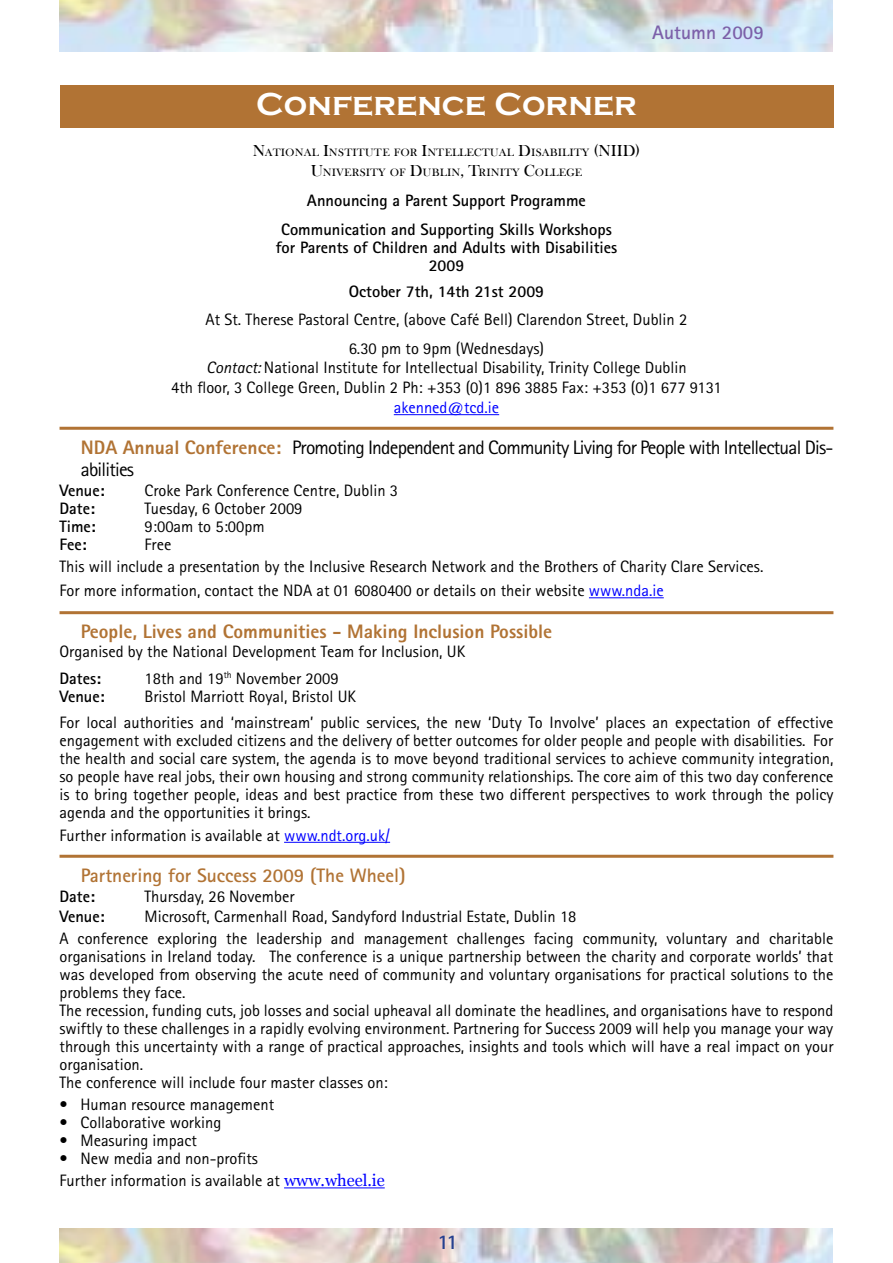
<style>
.page{position:relative;width:893px;height:1263px;background:#fff}
.page>*{position:absolute;margin:0;border:0;box-sizing:border-box;transform-origin:0 0}
.t1{font:700 33px "Copperplate T";color:#fff}
.t2{font:700 21px "Rotis Sans Serif";color:#25408f}
.t3{font:19.5px/21.6px "Rotis Sans Serif";letter-spacing:-.04em;color:#000}
.t4{font:800 19.5px "Rotis Sans Serif";color:#b17334}
.t5{font:700 19.5px "Rotis Sans Serif";color:#b17334}
.t6{font:700 19.5px "Rotis Sans Serif";color:#7c60a9}
.t7{font:16.5px/18px "Rotis Sans Serif";color:#000}
.t8{font:700 16.5px/29.5px "Rotis Sans Serif";color:#000;text-align:center}
.t9{font:16.5px/19.8px "Baskerville Old Fac SCD";color:#000;text-align:center}
.t10{font:16.5px "Rotis Sans Serif";color:#00f}
.s1{font-style:italic}
.s2{font-weight:800;color:#b17334}
.s3{color:#00f}
.s4{font-family:"Georgia";color:#00f}
</style>
<div class="page">
<img style="left:60px;top:0;width:772px;height:52px">
<img style="left:60px;top:1228px;width:772px;height:35px">
<div style="left:60px;top:85px;width:773px;height:43px;background:#b17334"></div>
<hr style="left:394px;top:414px;width:105px;height:1px;background:#00f">
<hr style="left:589px;top:597px;width:75px;height:1px;background:#00f">
<hr style="left:284px;top:842px;width:106px;height:1px;background:#00f">
<hr style="left:284px;top:1187px;width:101px;height:1px;background:#00f">
<hr style="left:60px;top:427px;width:773px;height:3px;background:#b17334">
<hr style="left:60px;top:611px;width:773px;height:3px;background:#b17334">
<hr style="left:60px;top:855px;width:773px;height:3px;background:#b17334">
<p class="t6" style="left:652px;top:20px;width:113px">Autumn 2009</p>
<h1 class="t1" style="left:256px;top:86px;width:382px">Conference Corner</h1>
<p class="t9" style="left:253px;top:141px;width:389px">National Institute for Intellectual Disability (NIID)<br>University of Dublin, Trinity College</p>
<p class="t8" style="left:281px;top:185px;width:332px">Announcing a Parent Support Programme<br>Communication and Supporting Skills Workshops</p>
<p class="t8" style="left:276px;top:238px;width:343px;line-height:18px">for Parents of Children and Adults with Disabilities<br>2009</p>
<p class="t8" style="left:349px;top:276px;width:197px">October 7th, 14th 21st 2009</p>
<p class="t7" style="left:206px;top:305px;width:483px;line-height:28.3px;text-align:center">At St. Therese Pastoral Centre, (above Café Bell) Clarendon Street, Dublin 2<br>6.30 pm to 9pm (Wednesdays)</p>
<p class="t7" style="left:171px;top:358px;width:552px;line-height:19.8px;text-align:center"><span class="s1">Contact:</span> National Institute for Intellectual Disability, Trinity College Dublin<br>4th floor, 3 College Green, Dublin 2 Ph: +353 (0)1 896 3885 Fax: +353 (0)1 677 9131</p>
<p class="t10" style="left:394px;top:398px;width:107px">akenned@tcd.ie</p>
<p class="t3" style="left:81px;top:437px;width:754px"><span class="s2">NDA Annual Conference:</span> Promoting Independent and Community Living for People with Intellectual Dis&shy;abilities</p>
<p class="t8" style="left:60px;top:475px;width:47px">Venue:</p>
<p class="t7" style="left:145px;top:481px;width:255px">Croke Park Conference Centre, Dublin 3</p>
<p class="t8" style="left:60px;top:493px;width:37px">Date:</p>
<p class="t7" style="left:145px;top:499px;width:159px">Tuesday, 6 October 2009</p>
<p class="t8" style="left:60px;top:511px;width:38px">Time:</p>
<p class="t7" style="left:145px;top:517px;width:122px">9:00am to 5:00pm</p>
<p class="t8" style="left:60px;top:529px;width:29px">Fee:</p>
<p class="t7" style="left:60px;top:533px;width:705px;line-height:22.2px;text-indent:85px">Free<br>This will include a presentation by the Inclusive Research Network and the Brothers of Charity Clare Services.</p>
<p class="t7" style="left:60px;top:581px;width:606px">For more information, contact the NDA at 01 6080400 or details on their website <span class="s3">www.nda.ie</span></p>
<p class="t4" style="left:81px;top:618px;width:473px">People, Lives and Communities - Making Inclusion Possible</p>
<p class="t7" style="left:60px;top:643px;width:407px">Organised by the National Development Team for Inclusion, UK</p>
<p class="t8" style="left:60px;top:663px;width:43px">Dates:</p>
<p class="t7" style="left:145px;top:669px;width:196px">18th and 19<sup>th</sup> November 2009</p>
<p class="t8" style="left:60px;top:681px;width:47px">Venue:</p>
<p class="t7" style="left:60px;top:683px;width:775px;line-height:26.5px;text-indent:85px">Bristol Marriott Royal, Bristol UK<br>For local authorities and ‘mainstream’ public services, the new ‘Duty To Involve’ places an expectation of effective</p>
<p class="t7" style="left:60px;top:732px;width:775px;text-align:justify">engagement with excluded citizens and the delivery of better outcomes for older people and people with disabilities. For the health and social care system, the agenda is to move beyond traditional services to achieve community integration, so people have real jobs, their own housing and strong community relationships. The core aim of this two day conference is to bring together people, ideas and best practice from these two different perspectives to work through the policy agenda and the opportunities it brings.</p>
<p class="t7" style="left:60px;top:826px;width:332px">Further information is available at <span class="s3">www.ndt.org.uk/</span></p>
<p class="t5" style="left:81px;top:863px;width:326px">Partnering for Success 2009 (The Wheel)</p>
<p class="t8" style="left:60px;top:881px;width:37px">Date:</p>
<p class="t7" style="left:145px;top:887px;width:151px">Thursday, 26 November</p>
<p class="t8" style="left:60px;top:901px;width:47px">Venue:</p>
<p class="t7" style="left:60px;top:905px;width:775px;line-height:22.2px;text-indent:85px">Microsoft, Carmenhall Road, Sandyford Industrial Estate, Dublin 18<br>A conference exploring the leadership and management challenges facing community, voluntary and charitable</p>
<p class="t7" style="left:60px;top:947px;width:775px">organisations in Ireland today. The conference is a unique partnership between the charity and corporate worlds’ that was developed from observing the acute need of community and voluntary organisations for practical solutions to the problems they face.<br>The recession, funding cuts, job losses and social upheaval all dominate the headlines, and organisations have to respond swiftly to these challenges in a rapidly evolving environment. Partnering for Success 2009 will help you manage your way through this uncertainty with a range of practical approaches, insights and tools which will have a real impact on your organisation.<br>The conference will include four master classes on:</p>
<p class="t7" style="left:60px;top:1095px;width:216px">• Human resource management</p>
<p class="t7" style="left:60px;top:1113px;width:163px">• Collaborative working</p>
<p class="t7" style="left:60px;top:1131px;width:139px">• Measuring impact</p>
<p class="t7" style="left:60px;top:1147px;width:327px;line-height:22.2px">• New media and non-profits<br>Further information is available at <span class="s4">www.wheel.ie</span></p>
<p class="t2" style="left:438px;top:1228px;width:22px">11</p>
</div>
